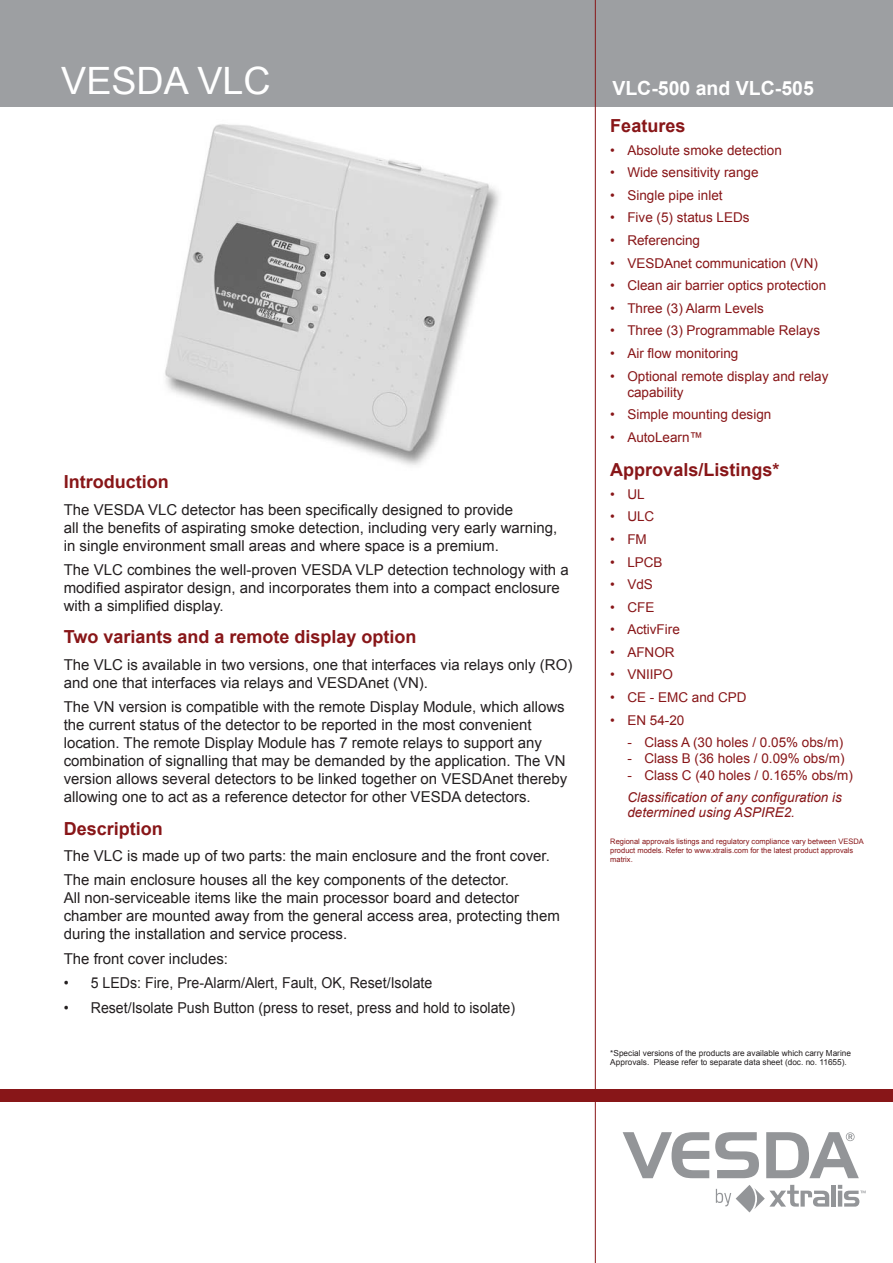
<style>
.page{position:relative;width:893px;height:1263px;background:#fff}
.page>*{position:absolute;margin:0;border:0;box-sizing:border-box;transform-origin:0 0}
.t1{font:37.65px "Arial";color:#fff}
.t2{font:700 19.5px "Arial";color:#fff}
.t3{font:700 18px "Arial";color:#881618}
.t4{font:15px/18px "Arial";color:#231f20}
.t5{font:15px "Arial";color:#231f20;scale:.94 1}
.t6{font:13.5px/16.2px "Arial";color:#881618}
.t7{font:italic 13.5px/15.8px "Arial";color:#881618}
.t8{font:8.25px/9.8px "Arial";color:#231f20}
.t9{font:7.5px/9px "Arial";color:#881618}
</style>
<div class="page">
<div style="left:0;top:0;width:893px;height:106px;background:#9d9fa2"></div>
<hr style="left:595px;top:0;width:1px;height:1263px;background:#881618">
<div style="left:0;top:1089px;width:893px;height:12px;background:#881618"></div>
<img style="left:165px;top:124px;width:334px;height:342px">
<svg style="left:623px;top:1132px;width:86px;height:46px"></svg>
<svg style="left:715px;top:1132px;width:44px;height:46px"></svg>
<svg style="left:766px;top:1132px;width:93px;height:46px"></svg>
<div style="left:831px;top:1185px;width:5px;height:21px;background:#939598"></div>
<svg style="left:716px;top:1185px;width:113px;height:27px"></svg>
<svg style="left:838px;top:1185px;width:28px;height:21px"></svg>
<h1 class="t1" style="left:61px;top:57px;width:211px">VESDA VLC</h1>
<p class="t3" style="left:64px;top:470px;width:106px">Introduction</p>
<p class="t4" style="left:64px;top:501px;width:495px">The VESDA VLC detector has been specifically designed to provide<br>all the benefits of aspirating smoke detection, including very early warning, in single environment small areas and where space is a premium.</p>
<p class="t4" style="left:64px;top:561px;width:506px">The VLC combines the well-proven VESDA VLP detection technology with a modified aspirator design, and incorporates them into a compact enclosure with a simplified display.</p>
<p class="t3" style="left:64px;top:625px;width:354px">Two variants and a remote display option</p>
<p class="t4" style="left:64px;top:656px;width:510px">The VLC is available in two versions, one that interfaces via relays only (RO) and one that interfaces via relays and VESDAnet (VN).</p>
<p class="t4" style="left:64px;top:698px;width:505px">The VN version is compatible with the remote Display Module, which allows the current status of the detector to be reported in the most convenient location. The remote Display Module has 7 remote relays to support any combination of signalling that may be demanded by the application. The VN version allows several detectors to be linked together on VESDAnet thereby allowing one to act as a reference detector for other VESDA detectors.</p>
<p class="t3" style="left:64px;top:816px;width:101px">Description</p>
<p class="t4" style="left:64px;top:844px;width:488px;line-height:24.3px">The VLC is made up of two parts: the main enclosure and the front cover.<br>The main enclosure houses all the key components of the detector.</p>
<p class="t4" style="left:64px;top:889px;width:498px">All non-serviceable items like the main processor board and detector chamber are mounted away from the general access area, protecting them during the installation and service process.</p>
<p class="t4" style="left:64px;top:950px;width:166px">The front cover includes:</p>
<p class="t5" style="left:64px;top:973px;width:394px">• 5 LEDs: Fire, Pre-Alarm/Alert, Fault, OK, Reset/Isolate</p>
<p class="t5" style="left:64px;top:998px;width:482px">• Reset/Isolate Push Button (press to reset, press and hold to isolate)</p>
<h2 class="t2" style="left:612px;top:75px;width:203px">VLC-500 and VLC-505</h2>
<p class="t3" style="left:610px;top:114px;width:77px">Features</p>
<p class="t6" style="left:610px;top:142px;width:173px">• Absolute smoke detection</p>
<p class="t6" style="left:610px;top:165px;width:150px">• Wide sensitivity range</p>
<p class="t6" style="left:610px;top:187px;width:114px">• Single pipe inlet</p>
<p class="t6" style="left:610px;top:210px;width:141px">• Five (5) status LEDs</p>
<p class="t6" style="left:610px;top:232px;width:91px">• Referencing</p>
<p class="t6" style="left:610px;top:255px;width:209px">• VESDAnet communication (VN)</p>
<p class="t6" style="left:610px;top:277px;width:217px">• Clean air barrier optics protection</p>
<p class="t6" style="left:610px;top:300px;width:155px">• Three (3) Alarm Levels</p>
<p class="t6" style="left:610px;top:323px;width:211px">• Three (3) Programmable Relays</p>
<p class="t6" style="left:610px;top:345px;width:130px">• Air flow monitoring</p>
<p class="t6" style="left:627px;top:368px;width:203px;text-indent:-17px">• Optional remote display and relay capability</p>
<p class="t6" style="left:610px;top:407px;width:163px">• Simple mounting design</p>
<p class="t6" style="left:610px;top:429px;width:94px">• AutoLearn™</p>
<p class="t3" style="left:610px;top:458px;width:171px">Approvals/Listings*</p>
<p class="t6" style="left:610px;top:486px;width:36px">• UL</p>
<p class="t6" style="left:610px;top:509px;width:46px">• ULC</p>
<p class="t6" style="left:610px;top:531px;width:38px">• FM</p>
<p class="t6" style="left:610px;top:554px;width:54px">• LPCB</p>
<p class="t6" style="left:610px;top:576px;width:44px">• VdS</p>
<p class="t6" style="left:610px;top:599px;width:46px">• CFE</p>
<p class="t6" style="left:610px;top:622px;width:71px">• ActivFire</p>
<p class="t6" style="left:610px;top:644px;width:66px">• AFNOR</p>
<p class="t6" style="left:610px;top:667px;width:64px">• VNIIPO</p>
<p class="t6" style="left:610px;top:689px;width:138px">• CE - EMC and CPD</p>
<p class="t6" style="left:610px;top:712px;width:76px">• EN 54-20</p>
<p class="t6" style="left:627px;top:734px;width:217px">- Class A (30 holes / 0.05% obs/m)</p>
<p class="t6" style="left:627px;top:751px;width:219px">- Class B (36 holes / 0.09% obs/m)</p>
<p class="t6" style="left:627px;top:767px;width:227px">- Class C (40 holes / 0.165% obs/m)</p>
<p class="t7" style="left:627px;top:789px;width:216px">Classification of any configuration is determined using ASPIRE2.</p>
<p class="t9" style="left:610px;top:837px;width:255px">Regional approvals listings and regulatory compliance vary between VESDA product models. Refer to www.xtralis.com for the latest product approvals matrix.</p>
<p class="t8" style="left:610px;top:1048px;width:242px">*Special versions of the products are available which carry Marine<br>Approvals. Please refer to separate data sheet (doc. no. 11655).</p>
</div>
